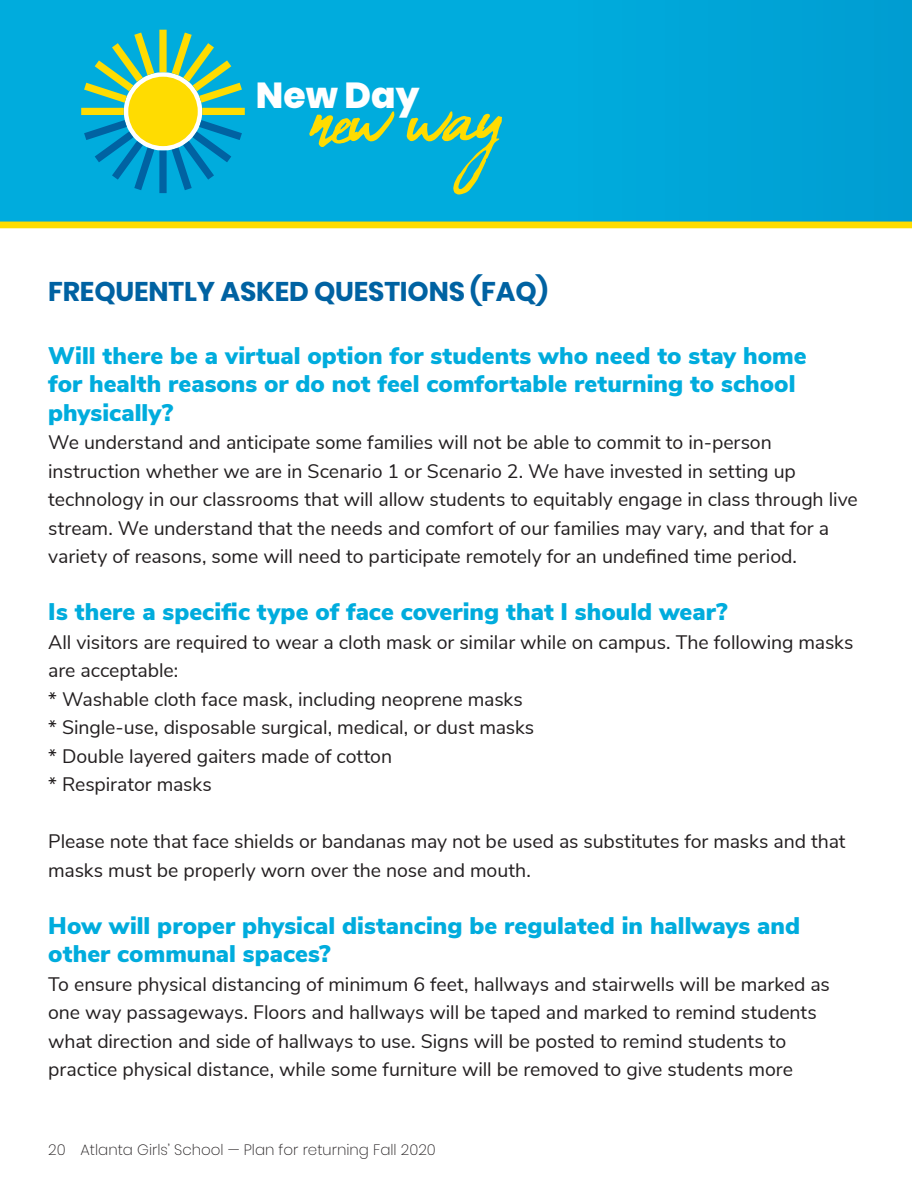
<style>
.page{position:relative;width:912px;height:1190px;background:#fff}
.page>*{position:absolute;margin:0;border:0;box-sizing:border-box;transform-origin:0 0}
.t1{font:130.65px "Abuget";letter-spacing:-.05em;color:#ffdc01}
.t2{font:800 36.15px "Poppins";color:#fff}
.guideline_header{font:700 27px "Poppins";letter-spacing:-.005em;color:#0062a2}
.guideline_header-2{font:900 24px/28.5px "Nunito Sans";color:#00acdd}
.guideline_header-3{font:19.5px/28.5px "Nunito Sans";letter-spacing:-.005em;color:#231f20}
.t3{font:200 15px "Poppins";color:#231f20}
</style>
<div class="page">
<div style="left:0;top:0;width:911px;height:225px;background:linear-gradient(to right,#00b0e0,#00a2d5)"></div>
<svg style="left:76px;top:25px;width:174px;height:173px;background:#45b3a4"></svg>
<div style="left:0;top:222px;width:911px;height:6px;background:#ffdc01"></div>
<h2 class="t2" style="left:256px;top:74px;width:165px">New Day</h2>
<h1 class="t1" style="left:313px;top:43px;width:193px">new way</h1>
<p class="guideline_header" style="left:48px;top:276px;width:501px">FREQUENTLY ASKED QUESTIONS (FAQ)</p>
<p class="guideline_header-2" style="left:48px;top:340px;width:759px">Will there be a virtual option for students who need to stay home for health reasons or do not feel comfortable returning to school physically?</p>
<p class="guideline_header-3" style="left:48px;top:427px;width:810px">We understand and anticipate some families will not be able to commit to in-person instruction whether we are in Scenario 1 or Scenario 2. We have invested in setting up technology in our classrooms that will allow students to equitably engage in class through live stream. We understand that the needs and comfort of our families may vary, and that for a variety of reasons, some will need to participate remotely for an undefined time period.</p>
<p class="guideline_header-2" style="left:48px;top:597px;width:680px">Is there a specific type of face covering that I should wear?</p>
<p class="guideline_header-3" style="left:48px;top:626px;width:806px">All visitors are required to wear a cloth mask or similar while on campus. The following masks are acceptable:</p>
<p class="guideline_header-3" style="left:48px;top:683px;width:476px">* Washable cloth face mask, including neoprene masks</p>
<p class="guideline_header-3" style="left:48px;top:712px;width:487px">* Single-use, disposable surgical, medical, or dust masks</p>
<p class="guideline_header-3" style="left:48px;top:740px;width:345px">* Double layered gaiters made of cotton</p>
<p class="guideline_header-3" style="left:48px;top:769px;width:165px">* Respirator masks</p>
<p class="guideline_header-3" style="left:48px;top:826px;width:798px">Please note that face shields or bandanas may not be used as substitutes for masks and that masks must be properly worn over the nose and mouth.</p>
<p class="guideline_header-2" style="left:48px;top:910px;width:753px">How will proper physical distancing be regulated in hallways and other communal spaces?</p>
<p class="guideline_header-3" style="left:48px;top:968px;width:783px">To ensure physical distancing of minimum 6 feet, hallways and stairwells will be marked as one way passageways. Floors and hallways will be taped and marked to remind students what direction and side of hallways to use. Signs will be posted to remind students to practice physical distance, while some furniture will be removed to give students more</p>
<p class="t3" style="left:48px;top:1141px;width:19px">20</p>
<p class="t3" style="left:80px;top:1141px;width:356px">Atlanta Girls’ School — Plan for returning Fall 2020</p>
</div>
